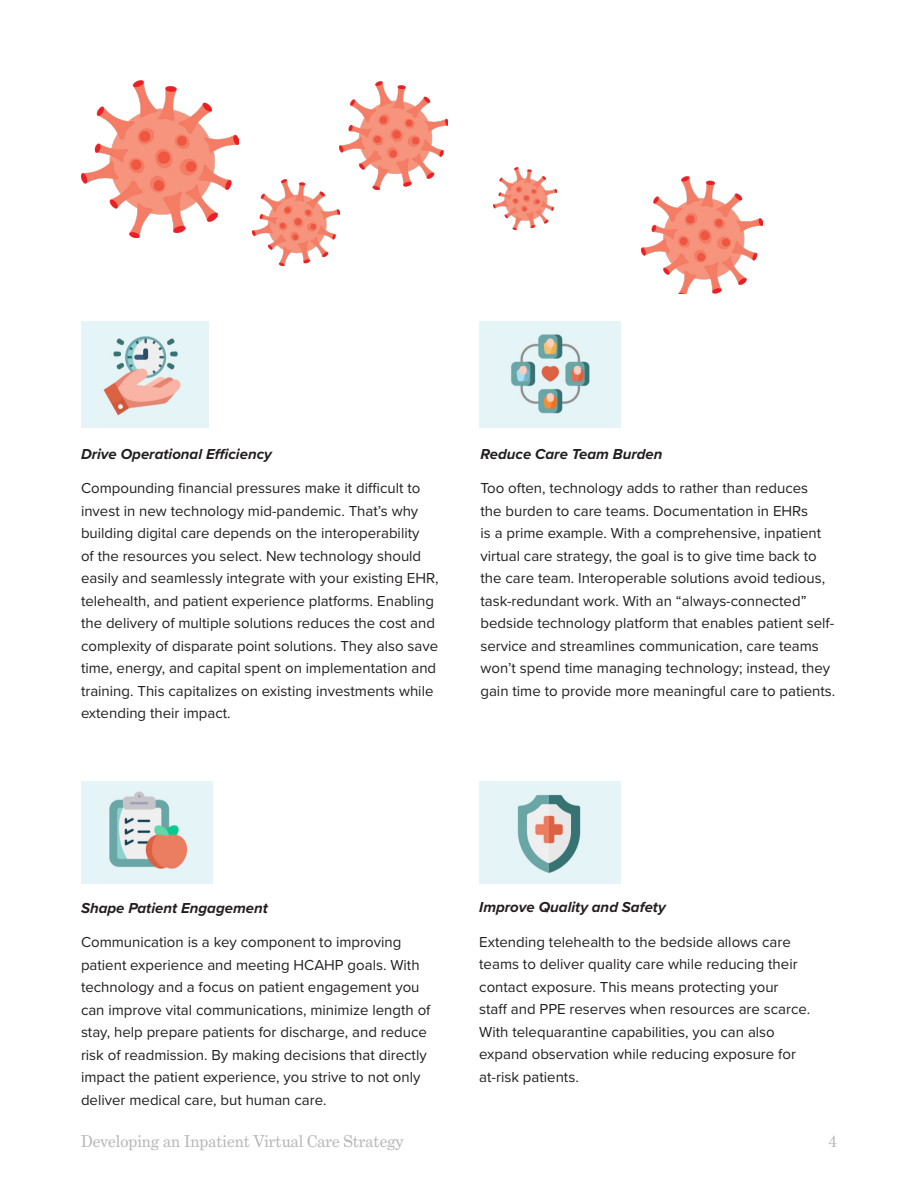
<style>
.page{position:relative;width:918px;height:1188px;background:#fff}
.page>*{position:absolute;margin:0;border:0;box-sizing:border-box;transform-origin:0 0}
.t1{font:16.5px "Grad";color:#b8b8b8}
.t2{font:16.5px "Grad";color:#b9b9b8}
.Body_Text{font:15px/22.5px "Proxima Nova";color:#231f20}
.Paragraph_Style_1{font:italic 700 15px "Proxima Nova";color:#231f20}
</style>
<div class="page">
<img style="left:253px;top:179px;width:87px;height:86px">
<img style="left:494px;top:167px;width:62px;height:63px">
<img style="left:339px;top:81px;width:108px;height:109px">
<img style="left:81px;top:322px;width:128px;height:105px">
<img style="left:81px;top:781px;width:131px;height:102px">
<img style="left:479px;top:781px;width:141px;height:102px">
<img style="left:479px;top:322px;width:142px;height:106px">
<img style="left:641px;top:176px;width:122px;height:118px">
<img style="left:81px;top:81px;width:158px;height:157px">
<p class="Paragraph_Style_1" style="left:81px;top:443px;width:192px">Drive Operational Efficiency</p>
<p class="Body_Text" style="left:81px;top:477px;width:359px">Compounding financial pressures make it difficult to invest in new technology mid-pandemic. That’s why building digital care depends on the interoperability<br>of the resources you select. New technology should easily and seamlessly integrate with your existing EHR, telehealth, and patient experience platforms. Enabling the delivery of multiple solutions reduces the cost and complexity of disparate point solutions. They also save time, energy, and capital spent on implementation and training. This capitalizes on existing investments while extending their impact.</p>
<p class="Paragraph_Style_1" style="left:480px;top:443px;width:184px">Reduce Care Team Burden</p>
<p class="Body_Text" style="left:480px;top:477px;width:356px">Too often, technology adds to rather than reduces<br>the burden to care teams. Documentation in EHRs<br>is a prime example. With a comprehensive, inpatient virtual care strategy, the goal is to give time back to the care team. Interoperable solutions avoid tedious, task-redundant work. With an “always-connected” bedside technology platform that enables patient self&shy;service and streamlines communication, care teams won’t spend time managing technology; instead, they gain time to provide more meaningful care to patients.</p>
<p class="Paragraph_Style_1" style="left:81px;top:897px;width:188px">Shape Patient Engagement</p>
<p class="Body_Text" style="left:81px;top:930px;width:351px">Communication is a key component to improving patient experience and meeting HCAHP goals. With technology and a focus on patient engagement you can improve vital communications, minimize length of stay, help prepare patients for discharge, and reduce risk of readmission. By making decisions that directly impact the patient experience, you strive to not only deliver medical care, but human care.</p>
<p class="Paragraph_Style_1" style="left:479px;top:896px;width:188px">Improve Quality and Safety</p>
<p class="Body_Text" style="left:479px;top:930px;width:333px">Extending telehealth to the bedside allows care teams to deliver quality care while reducing their contact exposure. This means protecting your staff and PPE reserves when resources are scarce.<br>With telequarantine capabilities, you can also expand observation while reducing exposure for at-risk patients.</p>
<p class="t1" style="left:81px;top:1131px;width:324px">Developing an Inpatient Virtual Care Strategy</p>
<p class="t2" style="left:828px;top:1131px;width:10px">4</p>
</div>
